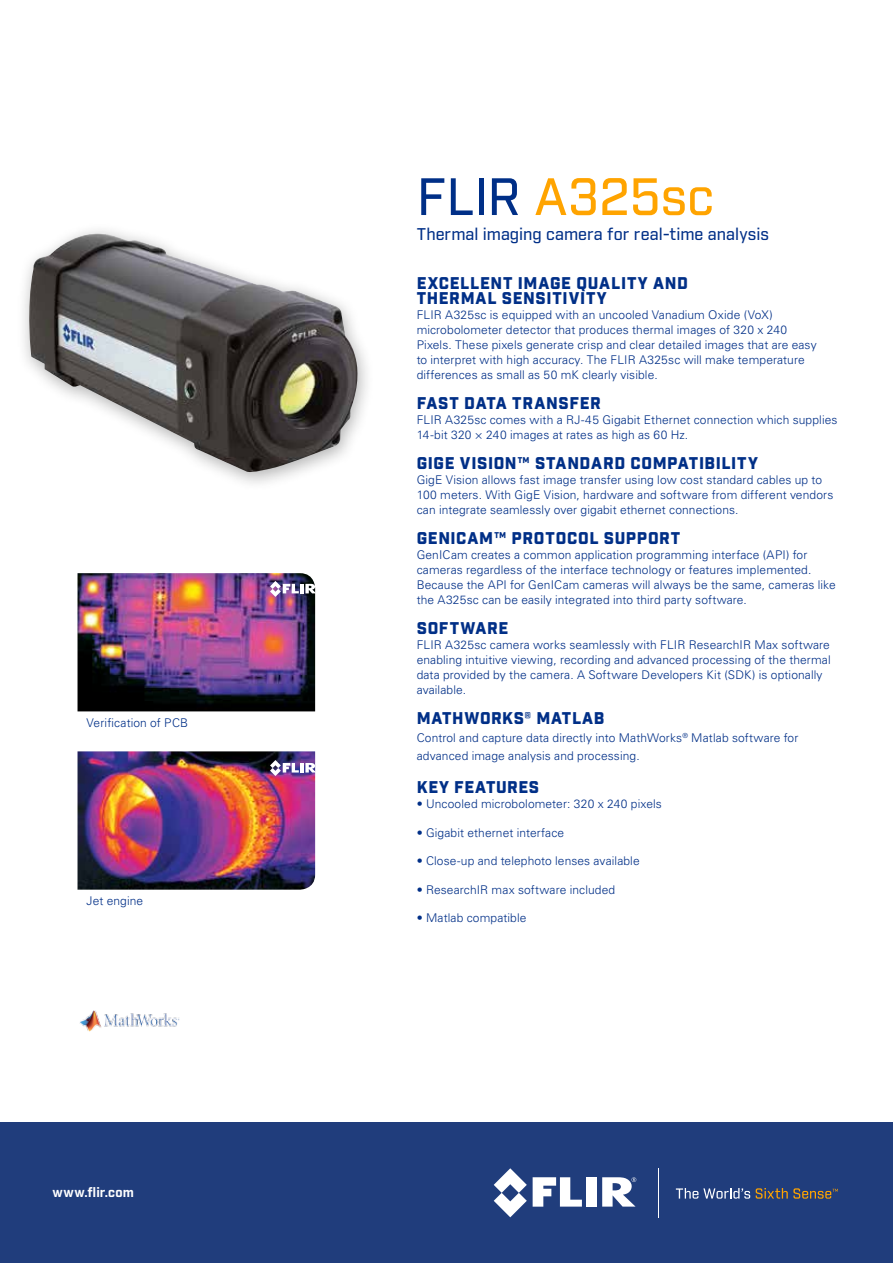
<style>
.page{position:relative;width:893px;height:1263px;background:#fff}
.page>*{position:absolute;margin:0;border:0;box-sizing:border-box;transform-origin:0 0}
.t1{font:500 51px "Industry";color:#ffa400}
.t2{font:900 16.5px/15px "Industry";letter-spacing:.04em;color:#002f87}
.t3{font:500 16.5px "Industry";color:#002f87}
.t4{font:700 13.2px "Industry";letter-spacing:.015em;color:#fff}
.t5{font:300 12px/15px "Univers LT Std";letter-spacing:.01em;color:#002f87}
.s1{color:#002f87}
</style>
<div class="page">
<img style="left:78px;top:573px;width:237px;height:138px">
<img style="left:78px;top:751px;width:237px;height:139px">
<div style="left:16px;top:222px;width:359px;height:269px;background:#000;opacity:.3"></div>
<img style="left:29px;top:233px;width:329px;height:240px">
<img style="left:80px;top:1011px;width:99px;height:20px">
<div style="left:0;top:1123px;width:893px;height:140px;background:#203d7c"></div>
<svg style="left:533px;top:1177px;width:49px;height:30px"></svg>
<div style="left:587px;top:1177px;width:10px;height:29px;background:#fff"></div>
<svg style="left:494px;top:1168px;width:33px;height:49px"></svg>
<svg style="left:602px;top:1177px;width:34px;height:29px"></svg>
<svg style="left:676px;top:1188px;width:74px;height:10px"></svg>
<svg style="left:756px;top:1188px;width:82px;height:10px"></svg>
<hr style="left:658px;top:1168px;width:1px;height:49px;background:#fff">
<svg style="left:270px;top:581px;width:46px;height:16px"></svg>
<svg style="left:270px;top:760px;width:46px;height:16px"></svg>
<p class="t5" style="left:87px;top:715px;width:103px">Verification of PCB</p>
<p class="t5" style="left:87px;top:893px;width:58px">Jet engine</p>
<p class="t4" style="left:53px;top:1184px;width:83px">www.flir.com</p>
<h1 class="t1" style="left:417px;top:166px;width:299px"><span class="s1">FLIR</span> A325sc</h1>
<h2 class="t3" style="left:417px;top:224px;width:354px">Thermal imaging camera for real-time analysis</h2>
<h2 class="t2" style="left:417px;top:277px;width:273px">EXCELLENT IMAGE QUALITY AND<br>THERMAL SENSITIVITY</h2>
<p class="t5" style="left:417px;top:307px;width:402px">FLIR A325sc is equipped with an uncooled Vanadium Oxide (VoX) microbolometer detector that produces thermal images of 320 x 240<br>Pixels. These pixels generate crisp and clear detailed images that are easy to interpret with high accuracy. The FLIR A325sc will make temperature differences as small as 50 mK clearly visible.</p>
<h2 class="t2" style="left:417px;top:396px;width:186px">FAST DATA TRANSFER</h2>
<p class="t5" style="left:417px;top:412px;width:422px">FLIR A325sc comes with a RJ-45 Gigabit Ethernet connection which supplies<br>14-bit 320 × 240 images at rates as high as 60 Hz.</p>
<h2 class="t2" style="left:417px;top:456px;width:343px">GIGE VISION™ STANDARD COMPATIBILITY</h2>
<p class="t5" style="left:417px;top:472px;width:418px">GigE Vision allows fast image transfer using low cost standard cables up to<br>100 meters. With GigE Vision, hardware and software from different vendors can integrate seamlessly over gigabit ethernet connections.</p>
<h2 class="t2" style="left:417px;top:531px;width:265px">GENICAM™ PROTOCOL SUPPORT</h2>
<p class="t5" style="left:417px;top:547px;width:421px">GenICam creates a common application programming interface (API) for cameras regardless of the interface technology or features implemented.<br>Because the API for GenICam cameras will always be the same, cameras like the A325sc can be easily integrated into third party software.</p>
<h2 class="t2" style="left:417px;top:621px;width:93px">SOFTWARE</h2>
<p class="t5" style="left:417px;top:637px;width:416px">FLIR A325sc camera works seamlessly with FLIR ResearchIR Max software enabling intuitive viewing, recording and advanced processing of the thermal data provided by the camera. A Software Developers Kit (SDK) is optionally available.</p>
<h2 class="t2" style="left:417px;top:711px;width:189px">MATHWORKS® MATLAB</h2>
<p class="t5" style="left:417px;top:729px;width:383px;line-height:18px">Control and capture data directly into MathWorks<sup>®</sup> Matlab software for advanced image analysis and processing.</p>
<h2 class="t2" style="left:417px;top:780px;width:124px">KEY FEATURES</h2>
<p class="t5" style="left:417px;top:796px;width:247px">• Uncooled microbolometer: 320 x 240 pixels</p>
<p class="t5" style="left:417px;top:825px;width:149px">• Gigabit ethernet interface</p>
<p class="t5" style="left:417px;top:853px;width:225px">• Close-up and telephoto lenses available</p>
<p class="t5" style="left:417px;top:882px;width:200px">• ResearchIR max software included</p>
<p class="t5" style="left:417px;top:910px;width:111px">• Matlab compatible</p>
</div>
